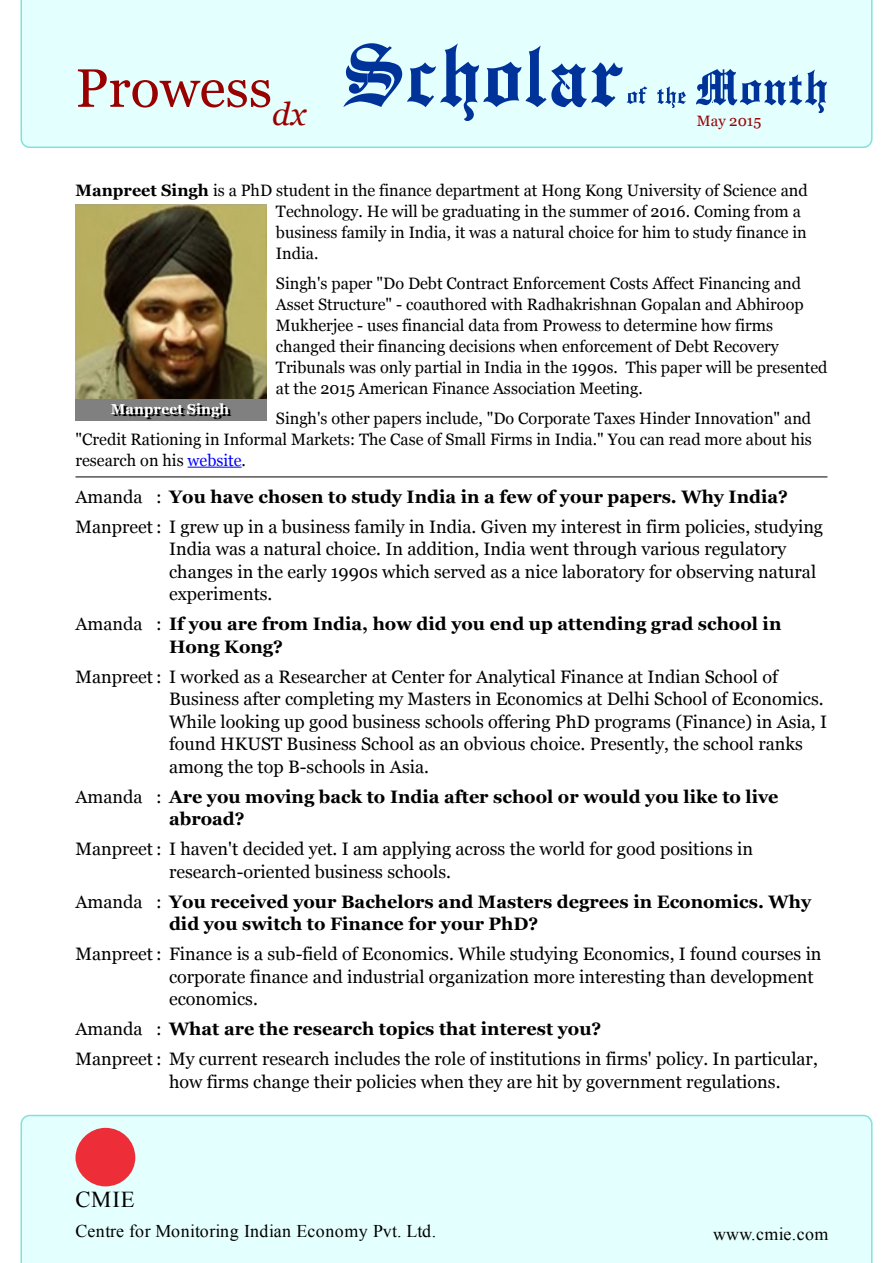
<style>
.page{position:relative;width:893px;height:1263px;background:#fff}
.page>*{position:absolute;margin:0;border:0;box-sizing:border-box;transform-origin:0 0}
.t1{font:54px "Georgia";color:#900}
.t2{font:22.65px "Times New Roman";color:#000}
.t3{font:18px/22.5px "Georgia";color:#000}
.t4{font:700 18px/22.5px "Georgia";color:#000}
.t5{font:18px "Times New Roman";letter-spacing:.02em;color:#000}
.t6{font:16.5px/21px "Georgia";color:#000}
.t7{font:15px "Georgia";color:#900}
.t8{font:700 14.4px "Georgia";color:#fff}
.t9{font:700 14.4px "Georgia";color:#000}
.s1{font-weight:700}
.s2{color:#00f}
.s3{font-weight:400}
</style>
<div class="page">
<div style="left:20px;top:1114px;width:853px;height:149px;background:#e3fffe"></div>
<div style="left:20px;top:0;width:853px;height:148px;background:#e3fffe"></div>
<hr style="left:188px;top:467px;width:54px;height:1px;background:#00f">
<hr style="left:75px;top:477px;width:752px;height:1px;background:#000">
<div style="left:75px;top:1128px;width:60px;height:58px;background:#ed2e38;border-radius:50%"></div>
<svg style="left:343px;top:43px;width:484px;height:78px;background:#afd0e7"></svg>
<div style="left:75px;top:399px;width:192px;height:21px;background:#808080"></div>
<img style="left:75px;top:205px;width:192px;height:194px">
<h1 class="t1" style="left:75px;top:58px;width:232px">Prowess<sub>dx</sub></h1>
<p class="t7" style="left:697px;top:112px;width:66px">May 2015</p>
<p class="t6" style="left:276px;top:179px;width:533px;text-indent:-200px"><span class="s1">Manpreet Singh</span> is a PhD student in the finance department at Hong Kong University of Science and Technology. He will be graduating in the summer of 2016. Coming from a business family in India, it was a natural choice for him to study finance in India.</p>
<p class="t6" style="left:276px;top:272px;width:553px">Singh's paper "Do Debt Contract Enforcement Costs Affect Financing and Asset Structure" - coauthored with Radhakrishnan Gopalan and Abhiroop Mukherjee - uses financial data from Prowess to determine how firms changed their financing decisions when enforcement of Debt Recovery Tribunals was only partial in India in the 1990s. This paper will be presented at the 2015 American Finance Association Meeting.</p>
<p class="t6" style="left:75px;top:408px;width:738px;text-align:justify;text-indent:200px">Singh's other papers include, "Do Corporate Taxes Hinder Innovation" and "Credit Rationing in Informal Markets: The Case of Small Firms in India." You can read more about his research on his <span class="s2">website</span>.</p>
<p class="t8" style="left:111px;top:401px;width:120px">Manpreet Singh</p>
<p class="t9" style="left:113px;top:402px;width:120px">Manpreet Singh</p>
<p class="t3" style="left:75px;top:482px;width:749px;line-height:30px">Amanda : <span class="s1">You have chosen to study India in a few of your papers. Why India?<br></span>Manpreet : I grew up in a business family in India. Given my interest in firm policies, studying</p>
<p class="t3" style="left:169px;top:538px;width:649px">India was a natural choice. In addition, India went through various regulatory changes in the early 1990s which served as a nice laboratory for observing natural experiments.</p>
<p class="t4" style="left:169px;top:613px;width:614px;text-indent:-94px"><span class="s3">Amanda :</span> If you are from India, how did you end up attending grad school in<br>Hong Kong?</p>
<p class="t3" style="left:169px;top:665px;width:659px;text-indent:-94px">Manpreet : I worked as a Researcher at Center for Analytical Finance at Indian School of Business after completing my Masters in Economics at Delhi School of Economics.<br>While looking up good business schools offering PhD programs (Finance) in Asia, I found HKUST Business School as an obvious choice. Presently, the school ranks among the top B-schools in Asia.</p>
<p class="t4" style="left:169px;top:785px;width:611px;text-indent:-94px"><span class="s3">Amanda :</span> Are you moving back to India after school or would you like to live abroad?</p>
<p class="t3" style="left:169px;top:838px;width:585px;text-indent:-94px">Manpreet : I haven't decided yet. I am applying across the world for good positions in research-oriented business schools.</p>
<p class="t4" style="left:169px;top:890px;width:643px;text-indent:-94px"><span class="s3">Amanda :</span> You received your Bachelors and Masters degrees in Economics. Why did you switch to Finance for your PhD?</p>
<p class="t3" style="left:169px;top:943px;width:654px;text-indent:-94px">Manpreet : Finance is a sub-field of Economics. While studying Economics, I found courses in corporate finance and industrial organization more interesting than development economics.</p>
<p class="t3" style="left:75px;top:1014px;width:744px;line-height:30px">Amanda : <span class="s1">What are the research topics that interest you?<br></span>Manpreet : My current research includes the role of institutions in firms' policy. In particular,</p>
<p class="t3" style="left:169px;top:1070px;width:613px">how firms change their policies when they are hit by government regulations.</p>
<p class="t2" style="left:75px;top:1184px;width:61px">CMIE</p>
<p class="t5" style="left:75px;top:1219px;width:362px">Centre for Monitoring Indian Economy Pvt. Ltd.</p>
<p class="t5" style="left:713px;top:1222px;width:117px">www.cmie.com</p>
</div>
